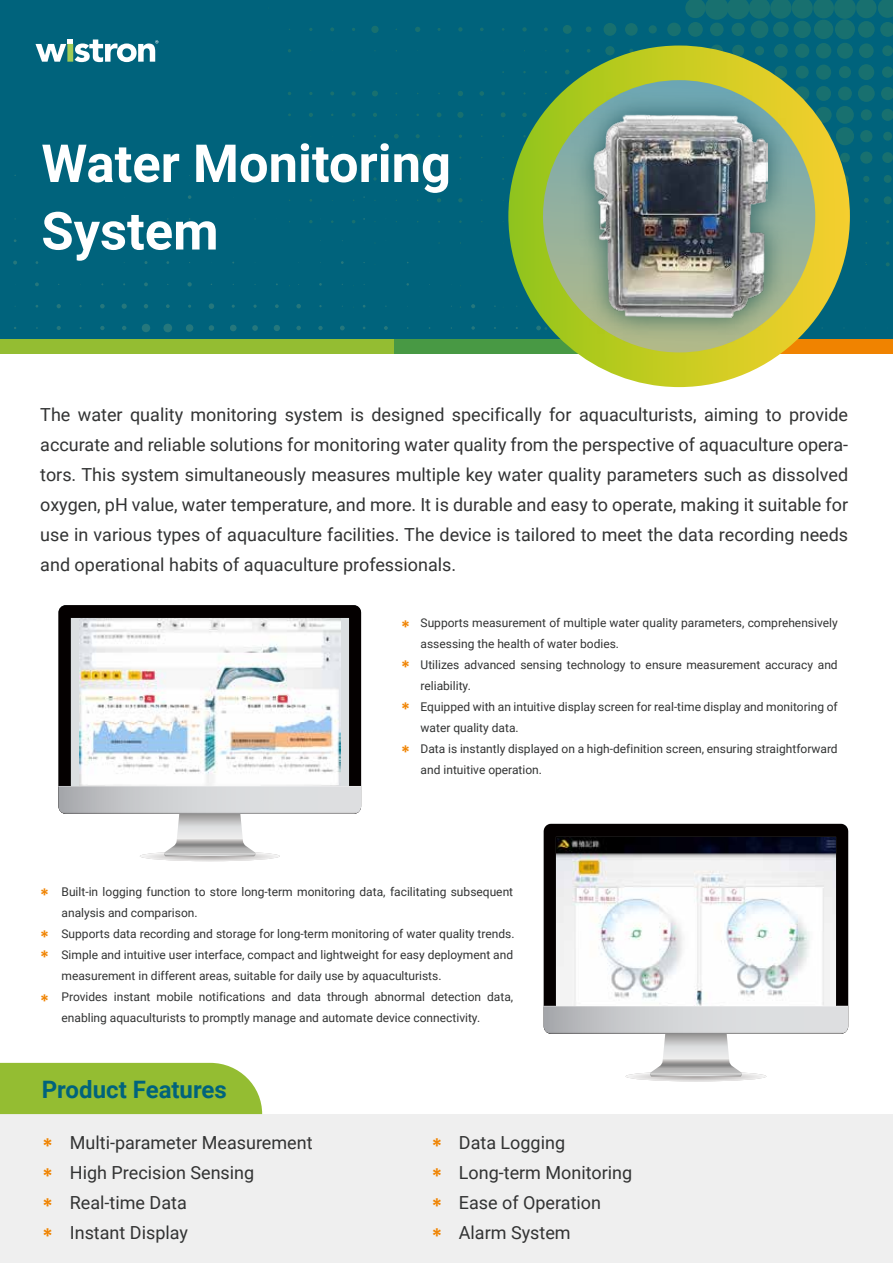
<style>
.page{position:relative;width:893px;height:1263px;background:#fff}
.page>*{position:absolute;margin:0;border:0;box-sizing:border-box;transform-origin:0 0}
.t1{font:700 52.5px/67.5px "Roboto";color:#fff}
.t2{font:700 24px "Roboto";color:#00637c}
.t3{font:700 21px/30px "Calibri";color:#f08300;text-align:justify}
.t4{font:18px/30px "Roboto";color:#323333}
.t5{font:700 18px/20.4px "Calibri";color:#f08300}
.t6{font:12px/21px "Roboto";color:#323333}
</style>
<div class="page">
<div style="left:0;top:1114px;width:893px;height:149px;background:#efefef"></div>
<div style="left:0;top:0;width:893px;height:352px;background:#00637c"></div>
<svg style="left:330px;top:27px;width:4px;height:4px"></svg>
<div style="left:371px;top:26px;width:8px;height:7px;background:#18706f;border-radius:50%"></div>
<svg style="left:415px;top:27px;width:5px;height:5px"></svg>
<svg style="left:458px;top:27px;width:5px;height:5px"></svg>
<svg style="left:522px;top:27px;width:5px;height:5px"></svg>
<svg style="left:544px;top:27px;width:4px;height:4px"></svg>
<div style="left:563px;top:25px;width:9px;height:9px;background:#18706f;border-radius:50%"></div>
<svg style="left:586px;top:26px;width:5px;height:6px"></svg>
<div style="left:603px;top:23px;width:13px;height:13px;background:#18706f;border-radius:50%"></div>
<div style="left:625px;top:23px;width:13px;height:13px;background:#18706f;border-radius:50%"></div>
<svg style="left:648px;top:25px;width:9px;height:9px"></svg>
<div style="left:667px;top:23px;width:14px;height:13px;background:#18706f;border-radius:50%"></div>
<div style="left:751px;top:21px;width:17px;height:17px;background:#18706f;border-radius:50%"></div>
<div style="left:793px;top:21px;width:18px;height:17px;background:#176f6f;border-radius:50%"></div>
<div style="left:814px;top:20px;width:19px;height:19px;background:#18706f;border-radius:50%"></div>
<div style="left:835px;top:19px;width:20px;height:20px;background:#18706f;border-radius:50%"></div>
<div style="left:858px;top:21px;width:17px;height:17px;background:#0f6b74;border-radius:50%"></div>
<svg style="left:685px;top:0;width:208px;height:37px"></svg>
<div style="left:711px;top:45px;width:12px;height:12px;background:#18706f;border-radius:50%"></div>
<div style="left:732px;top:45px;width:12px;height:12px;background:#18706f;border-radius:50%"></div>
<div style="left:774px;top:44px;width:14px;height:14px;background:#18706f;border-radius:50%"></div>
<div style="left:795px;top:44px;width:14px;height:14px;background:#18706f;border-radius:50%"></div>
<div style="left:816px;top:43px;width:15px;height:16px;background:#18706f;border-radius:50%"></div>
<div style="left:837px;top:43px;width:16px;height:16px;background:#18706f;border-radius:50%"></div>
<div style="left:859px;top:43px;width:15px;height:15px;background:#18706f;border-radius:50%"></div>
<div style="left:882px;top:45px;width:11px;height:11px;background:#18706f;border-radius:50%"></div>
<div style="left:839px;top:66px;width:12px;height:12px;background:#166f70;border-radius:50%"></div>
<div style="left:858px;top:64px;width:16px;height:16px;background:#18706f;border-radius:50%"></div>
<div style="left:882px;top:66px;width:11px;height:12px;background:#18706f;border-radius:50%"></div>
<svg style="left:351px;top:91px;width:5px;height:5px"></svg>
<div style="left:372px;top:90px;width:6px;height:7px;background:#18706f;border-radius:50%"></div>
<svg style="left:458px;top:91px;width:5px;height:5px"></svg>
<svg style="left:479px;top:91px;width:5px;height:5px"></svg>
<div style="left:838px;top:87px;width:14px;height:13px;background:#18706f;border-radius:50%"></div>
<div style="left:858px;top:85px;width:17px;height:17px;background:#18706f;border-radius:50%"></div>
<svg style="left:881px;top:87px;width:12px;height:13px"></svg>
<svg style="left:309px;top:113px;width:4px;height:4px"></svg>
<svg style="left:352px;top:113px;width:4px;height:4px"></svg>
<svg style="left:373px;top:113px;width:4px;height:4px"></svg>
<svg style="left:437px;top:112px;width:4px;height:5px"></svg>
<svg style="left:457px;top:112px;width:6px;height:6px"></svg>
<svg style="left:501px;top:112px;width:5px;height:5px"></svg>
<div style="left:836px;top:106px;width:18px;height:18px;background:#18706f;border-radius:50%"></div>
<div style="left:861px;top:109px;width:11px;height:11px;background:#18706f;border-radius:50%"></div>
<div style="left:882px;top:109px;width:11px;height:12px;background:#18706f;border-radius:50%"></div>
<svg style="left:394px;top:134px;width:5px;height:5px"></svg>
<svg style="left:416px;top:134px;width:4px;height:4px"></svg>
<div style="left:836px;top:127px;width:18px;height:18px;background:#18706f;border-radius:50%"></div>
<div style="left:860px;top:130px;width:12px;height:12px;background:#18706f;border-radius:50%"></div>
<div style="left:883px;top:132px;width:9px;height:9px;background:#18706f;border-radius:50%"></div>
<svg style="left:393px;top:155px;width:6px;height:5px"></svg>
<div style="left:414px;top:154px;width:7px;height:7px;background:#18706f;border-radius:50%"></div>
<div style="left:860px;top:151px;width:12px;height:13px;background:#18706f;border-radius:50%"></div>
<div style="left:882px;top:152px;width:11px;height:11px;background:#18706f;border-radius:50%"></div>
<svg style="left:373px;top:177px;width:4px;height:4px"></svg>
<svg style="left:394px;top:177px;width:4px;height:4px"></svg>
<svg style="left:416px;top:177px;width:4px;height:4px"></svg>
<svg style="left:863px;top:176px;width:6px;height:6px"></svg>
<div style="left:884px;top:175px;width:8px;height:8px;background:#18706f;border-radius:50%"></div>
<svg style="left:437px;top:198px;width:4px;height:4px"></svg>
<svg style="left:458px;top:198px;width:5px;height:4px"></svg>
<div style="left:884px;top:196px;width:8px;height:8px;background:#18706f;border-radius:50%"></div>
<svg style="left:471px;top:326px;width:4px;height:4px"></svg>
<svg style="left:384px;top:326px;width:4px;height:4px"></svg>
<svg style="left:340px;top:326px;width:5px;height:4px"></svg>
<svg style="left:318px;top:326px;width:5px;height:4px"></svg>
<svg style="left:296px;top:326px;width:5px;height:4px"></svg>
<svg style="left:274px;top:325px;width:6px;height:6px"></svg>
<svg style="left:252px;top:325px;width:6px;height:6px"></svg>
<div style="left:230px;top:325px;width:7px;height:6px;background:#25777c;border-radius:50%"></div>
<svg style="left:209px;top:325px;width:5px;height:6px"></svg>
<div style="left:186px;top:324px;width:7px;height:8px;background:#25777c;border-radius:50%"></div>
<div style="left:163px;top:324px;width:9px;height:8px;background:#25777c;border-radius:50%"></div>
<div style="left:142px;top:324px;width:8px;height:8px;background:#25777c;border-radius:50%"></div>
<svg style="left:122px;top:326px;width:4px;height:4px"></svg>
<svg style="left:100px;top:326px;width:5px;height:4px"></svg>
<svg style="left:57px;top:326px;width:4px;height:4px"></svg>
<svg style="left:471px;top:304px;width:4px;height:4px"></svg>
<svg style="left:296px;top:304px;width:5px;height:4px"></svg>
<svg style="left:275px;top:304px;width:4px;height:4px"></svg>
<svg style="left:209px;top:303px;width:5px;height:6px"></svg>
<svg style="left:166px;top:304px;width:4px;height:4px"></svg>
<svg style="left:144px;top:304px;width:4px;height:4px"></svg>
<svg style="left:122px;top:304px;width:5px;height:5px"></svg>
<svg style="left:100px;top:304px;width:5px;height:4px"></svg>
<svg style="left:57px;top:304px;width:4px;height:4px"></svg>
<svg style="left:187px;top:282px;width:5px;height:5px"></svg>
<svg style="left:144px;top:282px;width:4px;height:4px"></svg>
<svg style="left:35px;top:282px;width:4px;height:4px"></svg>
<svg style="left:13px;top:261px;width:4px;height:4px"></svg>
<svg style="left:864px;top:198px;width:5px;height:5px"></svg>
<div style="left:742px;top:339px;width:151px;height:15px;background:#f08300"></div>
<div style="left:0;top:339px;width:398px;height:15px;background:#94bd32"></div>
<div style="left:394px;top:339px;width:347px;height:15px;background:#489944"></div>
<div style="left:0;top:1063px;width:262px;height:51px;background:#94bd32"></div>
<svg style="left:36px;top:40px;width:122px;height:22px"></svg>
<svg style="left:508px;top:46px;width:342px;height:341px"></svg>
<img style="left:562px;top:84px;width:237px;height:265px">
<img style="left:594px;top:115px;width:174px;height:203px">
<svg style="left:625px;top:1071px;width:141px;height:10px"></svg>
<div style="left:544px;top:824px;width:304px;height:210px;background:#040000;border-radius:7px"></div>
<svg style="left:544px;top:1007px;width:304px;height:69px"></svg>
<hr style="left:544px;top:1006px;width:304px;height:1px;background:#fff">
<img style="left:556px;top:837px;width:279px;height:169px">
<svg style="left:140px;top:851px;width:140px;height:10px"></svg>
<div style="left:59px;top:605px;width:302px;height:209px;background:#040000;border-radius:7px"></div>
<svg style="left:59px;top:787px;width:302px;height:69px"></svg>
<hr style="left:59px;top:786px;width:302px;height:1px;background:#fff">
<div style="left:71px;top:619px;width:278px;height:167px;background:#dbdfe1"></div>
<img style="left:80px;top:619px;width:260px;height:167px">
<h1 class="t1" style="left:41px;top:128px;width:411px">Water Monitoring<br>System</h1>
<p class="t4" style="left:40px;top:399px;width:809px;text-align:justify">The water quality monitoring system is designed specifically for aquaculturists, aiming to provide accurate and reliable solutions for monitoring water quality from the perspective of aquaculture opera&shy;tors. This system simultaneously measures multiple key water quality parameters such as dissolved oxygen, pH value, water temperature, and more. It is durable and easy to operate, making it suitable for use in various types of aquaculture facilities. The device is tailored to meet the data recording needs and operational habits of aquaculture professionals.</p>
<h3 class="t5" style="left:401px;top:616px;width:10px">*</h3>
<h3 class="t5" style="left:401px;top:657px;width:10px">*</h3>
<h3 class="t5" style="left:401px;top:699px;width:10px">*</h3>
<h3 class="t5" style="left:401px;top:741px;width:10px">*</h3>
<p class="t6" style="left:421px;top:611px;width:419px">Supports measurement of multiple water quality parameters, comprehensively assessing the health of water bodies.<br>Utilizes advanced sensing technology to ensure measurement accuracy and reliability.<br>Equipped with an intuitive display screen for real-time display and monitoring of water quality data.<br>Data is instantly displayed on a high-definition screen, ensuring straightforward and intuitive operation.</p>
<h3 class="t5" style="left:40px;top:885px;width:10px">*</h3>
<h3 class="t5" style="left:40px;top:926px;width:10px">* *</h3>
<h3 class="t5" style="left:40px;top:991px;width:10px">*</h3>
<p class="t6" style="left:62px;top:881px;width:454px">Built-in logging function to store long-term monitoring data, facilitating subsequent analysis and comparison.<br>Supports data recording and storage for long-term monitoring of water quality trends.<br>Simple and intuitive user interface, compact and lightweight for easy deployment and measurement in different areas, suitable for daily use by aquaculturists.<br>Provides instant mobile notifications and data through abnormal detection data, enabling aquaculturists to promptly manage and automate device connectivity.</p>
<h2 class="t2" style="left:42px;top:1072px;width:187px">Product Features</h2>
<h3 class="t4" style="left:70px;top:1126px;width:244px">Multi-parameter Measurement<br>High Precision Sensing<br>Real-time Data<br>Instant Display</h3>
<h3 class="t4" style="left:459px;top:1126px;width:175px">Data Logging<br>Long-term Monitoring<br>Ease of Operation<br>Alarm System</h3>
<h3 class="t3" style="left:43px;top:1131px;width:12px">* * * *</h3>
<h3 class="t3" style="left:432px;top:1131px;width:12px">* * * *</h3>
</div>
